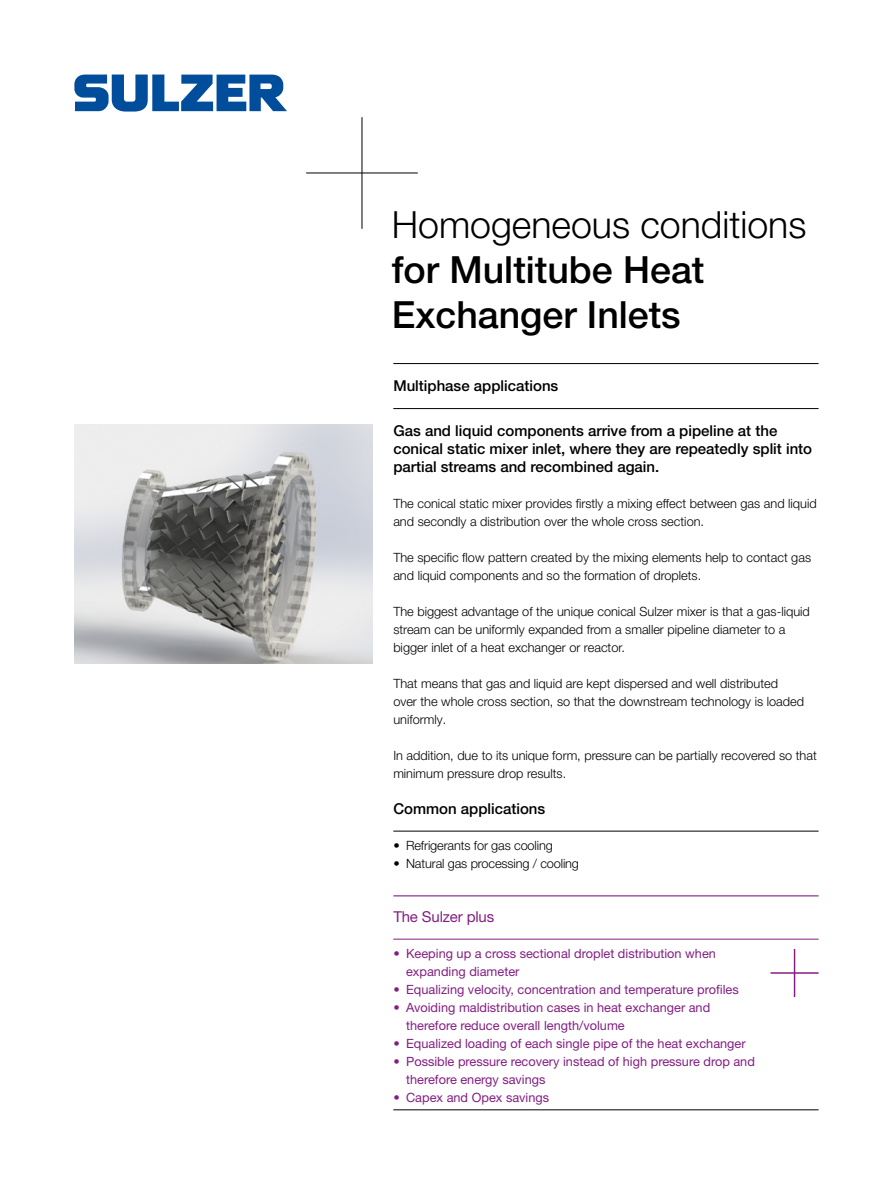
<style>
.page{position:relative;width:893px;height:1191px;background:#fff}
.page>*{position:absolute;margin:0;border:0;box-sizing:border-box;transform-origin:0 0}
.Cover_title{font:500 37.5px/45px "Helvetica Neue LT Pro";color:#000}
.Ingress{font:500 15px/18px "Helvetica Neue LT Pro";color:#000}
.Subtitle{font:500 15px "Helvetica Neue LT Pro";color:#000}
.Subtitle-2{font:15px "Helvetica Neue LT Pro";letter-spacing:-.01em;color:#831f82}
.Body_text{font:300 12.75px/18px "Helvetica Neue LT Pro";color:#000}
.t1{font:12.75px/18px "Helvetica Neue LT Pro";color:#831f82}
.s1{font-weight:300}
</style>
<div class="page">
<hr style="left:393px;top:1109px;width:426px;height:1px;background:#000">
<hr style="left:393px;top:363px;width:426px;height:1px;background:#000">
<hr style="left:393px;top:408px;width:426px;height:1px;background:#000">
<hr style="left:393px;top:831px;width:426px;height:1px;background:#000">
<hr style="left:393px;top:895px;width:426px;height:1px;background:#831f82">
<hr style="left:393px;top:939px;width:426px;height:1px;background:#831f82">
<img style="left:74px;top:424px;width:298px;height:239px">
<hr style="left:770px;top:972px;width:49px;height:1px;background:#831f82">
<hr style="left:794px;top:949px;width:1px;height:48px;background:#831f82">
<svg style="left:74px;top:75px;width:213px;height:37px"></svg>
<hr style="left:306px;top:173px;width:112px;height:1px;background:#000">
<hr style="left:362px;top:117px;width:1px;height:112px;background:#000">
<p class="Cover_title" style="left:392px;top:201px;width:416px"><span class="s1">Homogeneous conditions </span>for Multitube Heat<br>Exchanger Inlets</p>
<p class="Ingress" style="left:393px;top:376px;width:167px">Multiphase applications</p>
<p class="Ingress" style="left:393px;top:421px;width:420px">Gas and liquid components arrive from a pipeline at the conical static mixer inlet, where they are repeatedly split into partial streams and recombined again.</p>
<p class="Body_text" style="left:393px;top:494px;width:425px">The conical static mixer provides firstly a mixing effect between gas and liquid and secondly a distribution over the whole cross section.</p>
<p class="Body_text" style="left:393px;top:548px;width:419px">The specific flow pattern created by the mixing elements help to contact gas and liquid components and so the formation of droplets.</p>
<p class="Body_text" style="left:393px;top:602px;width:418px">The biggest advantage of the unique conical Sulzer mixer is that a gas-liquid stream can be uniformly expanded from a smaller pipeline diameter to a bigger inlet of a heat exchanger or reactor.</p>
<p class="Body_text" style="left:393px;top:674px;width:412px">That means that gas and liquid are kept dispersed and well distributed over the whole cross section, so that the downstream technology is loaded uniformly.</p>
<p class="Body_text" style="left:393px;top:746px;width:425px">In addition, due to its unique form, pressure can be partially recovered so that minimum pressure drop results.</p>
<p class="Subtitle" style="left:393px;top:799px;width:153px">Common applications</p>
<p class="Body_text" style="left:393px;top:836px;width:161px">• Refrigerants for gas cooling</p>
<p class="Body_text" style="left:393px;top:854px;width:187px">• Natural gas processing / cooling</p>
<p class="Subtitle-2" style="left:393px;top:907px;width:102px">The Sulzer plus</p>
<p class="t1" style="left:406px;top:944px;width:311px;text-indent:-13px">• Keeping up a cross sectional droplet distribution when expanding diameter</p>
<p class="t1" style="left:393px;top:980px;width:347px">• Equalizing velocity, concentration and temperature profiles</p>
<p class="t1" style="left:406px;top:998px;width:306px;text-indent:-13px">• Avoiding maldistribution cases in heat exchanger and therefore reduce overall length/volume</p>
<p class="t1" style="left:393px;top:1034px;width:354px">• Equalized loading of each single pipe of the heat exchanger</p>
<p class="t1" style="left:406px;top:1052px;width:350px;text-indent:-13px">• Possible pressure recovery instead of high pressure drop and therefore energy savings</p>
<p class="t1" style="left:393px;top:1088px;width:157px">• Capex and Opex savings</p>
</div>
